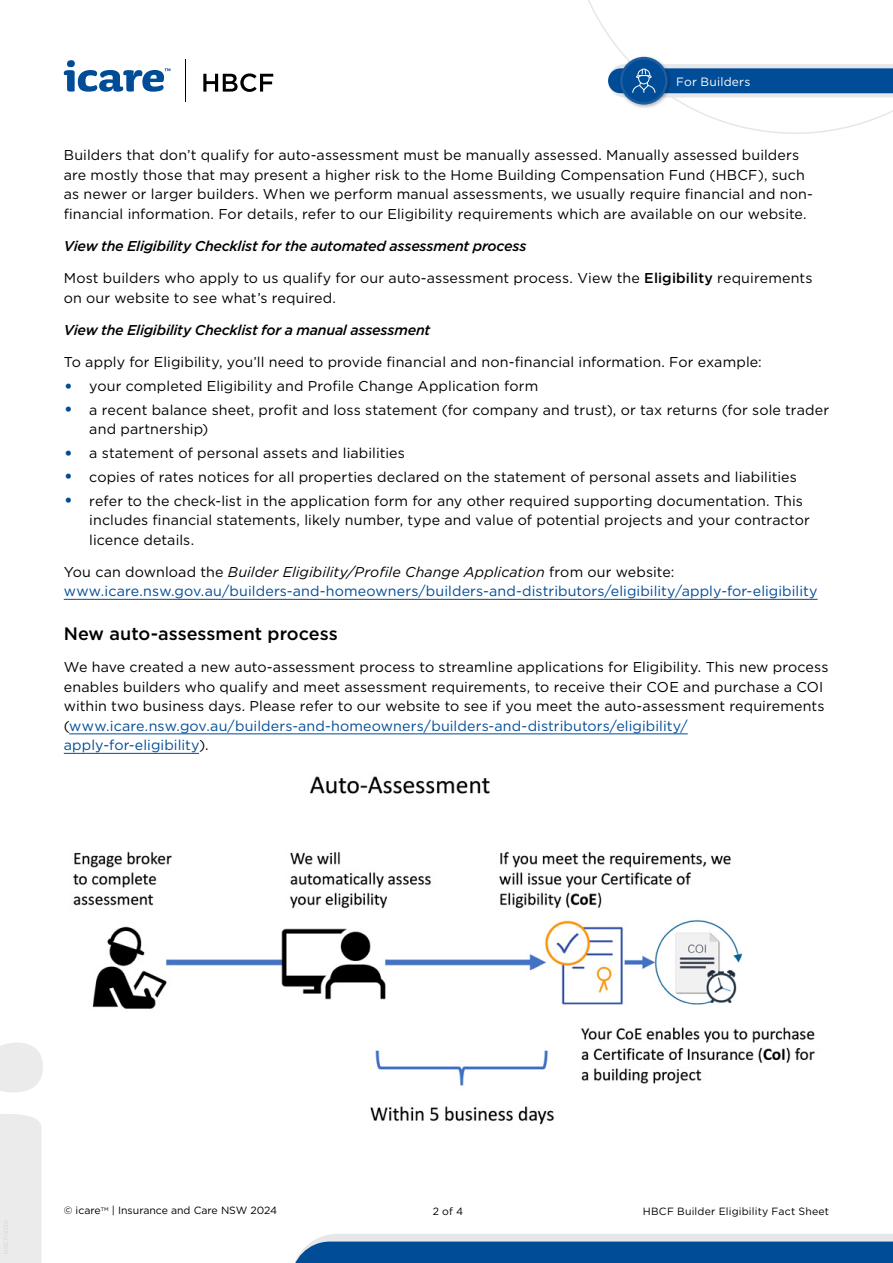
<style>
.page{position:relative;width:893px;height:1263px;background:#fff}
.page>*{position:absolute;margin:0;border:0;box-sizing:border-box;transform-origin:0 0}
.t1{font:500 18px "Gotham";color:#000}
.Body_Copy{font:14.25px/19.5px "Gotham";letter-spacing:.01em;color:#000}
.Body_Copy-2{font:14.25px/19.5px "Gotham";letter-spacing:.01em;color:#004c97}
.Body_Copy-3{font:italic 500 14.25px "Gotham";letter-spacing:-.02em;color:#000}
.t2{font:12px "Gotham";letter-spacing:.02em;color:#fff}
.t3{font:10.5px "Gotham";letter-spacing:.01em;color:#000}
.s1{font-weight:500}
.s2{font-size:19.5px;color:#004c97}
.s3{color:#000}
.s4{font-style:italic;color:#000}
.s5{color:#004c97}
</style>
<div class="page">
<svg style="left:0;top:1043px;width:43px;height:220px"></svg>
<svg style="left:295px;top:1234px;width:598px;height:29px;background:#3f76ad"></svg>
<svg style="left:588px;top:0;width:305px;height:134px"></svg>
<hr style="left:64px;top:599px;width:754px;height:1px;background:#004c97">
<hr style="left:69px;top:733px;width:619px;height:1px;background:#004c97">
<hr style="left:64px;top:753px;width:135px;height:1px;background:#004c97">
<img style="left:73px;top:776px;width:742px;height:349px">
<hr style="left:185px;top:60px;width:1px;height:42px;background:#000">
<svg style="left:64px;top:60px;width:106px;height:32px"></svg>
<svg style="left:203px;top:73px;width:70px;height:19px"></svg>
<p class="t2" style="left:676px;top:74px;width:76px">For Builders</p>
<p class="Body_Copy" style="left:64px;top:145px;width:751px">Builders that don’t qualify for auto-assessment must be manually assessed. Manually assessed builders are mostly those that may present a higher risk to the Home Building Compensation Fund (HBCF), such as newer or larger builders. When we perform manual assessments, we usually require financial and non&shy;financial information. For details, refer to our Eligibility requirements which are available on our website.</p>
<p class="Body_Copy-3" style="left:64px;top:237px;width:464px">View the Eligibility Checklist for the automated assessment process</p>
<p class="Body_Copy" style="left:64px;top:268px;width:750px">Most builders who apply to us qualify for our auto-assessment process. View the <span class="s1">Eligibility</span> requirements on our website to see what’s required.</p>
<p class="Body_Copy-3" style="left:64px;top:321px;width:368px">View the Eligibility Checklist for a manual assessment</p>
<p class="Body_Copy" style="left:64px;top:352px;width:700px">To apply for Eligibility, you’ll need to provide financial and non-financial information. For example:</p>
<p class="Body_Copy" style="left:64px;top:376px;width:476px"><span class="s2">•</span> your completed Eligibility and Profile Change Application form</p>
<p class="Body_Copy" style="left:89px;top:400px;width:741px;text-indent:-26px"><span class="s2">•</span> a recent balance sheet, profit and loss statement (for company and trust), or tax returns (for sole trader and partnership)</p>
<p class="Body_Copy" style="left:64px;top:443px;width:343px"><span class="s2">•</span> a statement of personal assets and liabilities</p>
<p class="Body_Copy" style="left:64px;top:467px;width:735px"><span class="s2">•</span> copies of rates notices for all properties declared on the statement of personal assets and liabilities</p>
<p class="Body_Copy" style="left:89px;top:490px;width:722px;text-indent:-26px"><span class="s2">•</span> refer to the check-list in the application form for any other required supporting documentation. This includes financial statements, likely number, type and value of potential projects and your contractor licence details.</p>
<p class="Body_Copy-2" style="left:64px;top:562px;width:755px"><span class="s3">You can download the</span> <span class="s4">Builder Eligibility/Profile Change Application</span> <span class="s3">from our website: </span>www.icare.nsw.gov.au/builders-and-homeowners/builders-and-distributors/eligibility/apply-for-eligibility</p>
<h2 class="t1" style="left:64px;top:622px;width:275px">New auto-assessment process</h2>
<p class="Body_Copy" style="left:64px;top:657px;width:766px">We have created a new auto-assessment process to streamline applications for Eligibility. This new process enables builders who qualify and meet assessment requirements, to receive their COE and purchase a COI within two business days. Please refer to our website to see if you meet the auto-assessment requirements (<span class="s5">www.icare.nsw.gov.au/builders-and-homeowners/builders-and-distributors/eligibility/ apply-for-eligibility</span>).</p>
<p class="t3" style="left:64px;top:1203px;width:215px">© icare<sup>TM</sup> | Insurance and Care NSW 2024</p>
<p class="t3" style="left:433px;top:1204px;width:32px">2 of 4</p>
<p class="t3" style="left:643px;top:1204px;width:188px">HBCF Builder Eligibility Fact Sheet</p>
</div>
